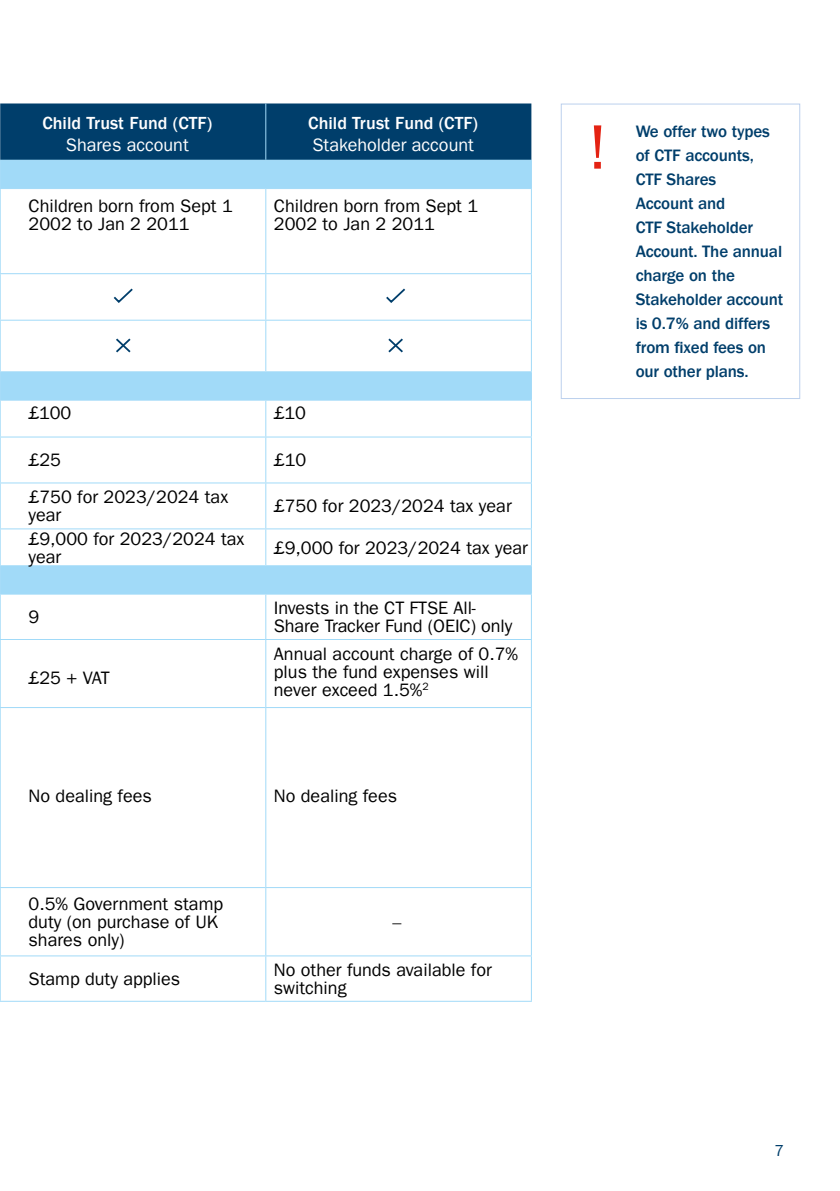
<style>
.page{position:relative;width:840px;height:1191px;background:#fff}
.page>*{position:absolute;margin:0;border:0;box-sizing:border-box;transform-origin:0 0}
.t1{font:63px "ITC Frank Gofor Ameriprise";color:#e42313}
.t2{font:18px/18px "ITC Frank Gofor Ameriprise";color:#000}
.t3{font:500 18px "ITC Frank Gofor Ameriprise";color:#fff}
.t4{font:18px "ITC Frank Gofor Ameriprise";color:#fff}
.t5{font:500 17px/24px "ITC Frank Gofor Ameriprise";letter-spacing:-.01em;color:#003e6b}
.t6{font:16px "ITC Frank Gofor Ameriprise";color:#003e6b}
</style>
<div class="page">
<div style="left:560px;top:104px;width:239px;height:295px;border:1px solid #bcd0ed"></div>
<svg style="left:1px;top:189px;width:529px;height:811px"></svg>
<svg style="left:0;top:103px;width:531px;height:85px;background:#37739a"></svg>
<hr style="left:0;top:188px;width:266px;height:1px;background:#a1daf8">
<hr style="left:0;top:189px;width:1px;height:84px;background:#a1daf8">
<hr style="left:266px;top:188px;width:265px;height:1px;background:#a1daf8">
<hr style="left:265px;top:189px;width:1px;height:84px;background:#a1daf8">
<hr style="left:530px;top:189px;width:1px;height:84px;background:#a1daf8">
<hr style="left:0;top:273px;width:266px;height:1px;background:#a1daf8">
<hr style="left:0;top:274px;width:1px;height:46px;background:#a1daf8">
<hr style="left:266px;top:273px;width:265px;height:1px;background:#a1daf8">
<hr style="left:265px;top:274px;width:1px;height:46px;background:#a1daf8">
<hr style="left:530px;top:274px;width:1px;height:46px;background:#a1daf8">
<hr style="left:0;top:320px;width:266px;height:1px;background:#a1daf8">
<hr style="left:0;top:321px;width:1px;height:50px;background:#a1daf8">
<hr style="left:266px;top:320px;width:265px;height:1px;background:#a1daf8">
<hr style="left:265px;top:321px;width:1px;height:50px;background:#a1daf8">
<hr style="left:530px;top:321px;width:1px;height:50px;background:#a1daf8">
<hr style="left:0;top:371px;width:266px;height:1px;background:#a1daf8">
<svg style="left:0;top:371px;width:1px;height:29px"></svg>
<hr style="left:266px;top:371px;width:265px;height:1px;background:#a1daf8">
<svg style="left:530px;top:372px;width:1px;height:28px"></svg>
<hr style="left:0;top:400px;width:266px;height:1px;background:#a1daf8">
<hr style="left:0;top:401px;width:1px;height:35px;background:#a1daf8">
<hr style="left:266px;top:400px;width:265px;height:1px;background:#a1daf8">
<hr style="left:265px;top:401px;width:1px;height:35px;background:#a1daf8">
<hr style="left:530px;top:401px;width:1px;height:35px;background:#a1daf8">
<hr style="left:0;top:436px;width:266px;height:1px;background:#a1daf8">
<hr style="left:0;top:437px;width:1px;height:45px;background:#a1daf8">
<hr style="left:266px;top:436px;width:265px;height:1px;background:#a1daf8">
<hr style="left:265px;top:437px;width:1px;height:45px;background:#a1daf8">
<hr style="left:530px;top:437px;width:1px;height:45px;background:#a1daf8">
<hr style="left:0;top:482px;width:266px;height:1px;background:#a1daf8">
<hr style="left:0;top:483px;width:1px;height:45px;background:#a1daf8">
<hr style="left:266px;top:482px;width:265px;height:1px;background:#a1daf8">
<hr style="left:265px;top:483px;width:1px;height:45px;background:#a1daf8">
<hr style="left:530px;top:483px;width:1px;height:45px;background:#a1daf8">
<hr style="left:0;top:528px;width:266px;height:1px;background:#a1daf8">
<hr style="left:0;top:529px;width:1px;height:36px;background:#a1daf8">
<hr style="left:266px;top:528px;width:265px;height:1px;background:#a1daf8">
<hr style="left:265px;top:529px;width:1px;height:36px;background:#a1daf8">
<hr style="left:530px;top:529px;width:1px;height:36px;background:#a1daf8">
<hr style="left:0;top:565px;width:266px;height:1px;background:#a1daf8">
<svg style="left:0;top:565px;width:1px;height:28px"></svg>
<hr style="left:266px;top:565px;width:265px;height:1px;background:#a1daf8">
<svg style="left:530px;top:566px;width:1px;height:27px"></svg>
<hr style="left:0;top:593px;width:266px;height:1px;background:#a1daf8">
<hr style="left:0;top:594px;width:1px;height:45px;background:#a1daf8">
<hr style="left:266px;top:593px;width:265px;height:1px;background:#a1daf8">
<hr style="left:265px;top:594px;width:1px;height:45px;background:#a1daf8">
<hr style="left:530px;top:594px;width:1px;height:45px;background:#a1daf8">
<hr style="left:0;top:639px;width:266px;height:1px;background:#a1daf8">
<hr style="left:0;top:640px;width:1px;height:67px;background:#a1daf8">
<hr style="left:266px;top:639px;width:265px;height:1px;background:#a1daf8">
<hr style="left:265px;top:640px;width:1px;height:67px;background:#a1daf8">
<hr style="left:530px;top:640px;width:1px;height:67px;background:#a1daf8">
<hr style="left:0;top:707px;width:266px;height:1px;background:#a1daf8">
<hr style="left:0;top:708px;width:1px;height:179px;background:#a1daf8">
<hr style="left:266px;top:707px;width:265px;height:1px;background:#a1daf8">
<hr style="left:265px;top:708px;width:1px;height:179px;background:#a1daf8">
<hr style="left:530px;top:708px;width:1px;height:179px;background:#a1daf8">
<hr style="left:0;top:887px;width:266px;height:1px;background:#a1daf8">
<hr style="left:0;top:888px;width:1px;height:67px;background:#a1daf8">
<hr style="left:266px;top:887px;width:265px;height:1px;background:#a1daf8">
<hr style="left:265px;top:888px;width:1px;height:67px;background:#a1daf8">
<hr style="left:530px;top:888px;width:1px;height:67px;background:#a1daf8">
<hr style="left:0;top:955px;width:266px;height:1px;background:#a1daf8">
<hr style="left:0;top:956px;width:1px;height:44px;background:#a1daf8">
<hr style="left:266px;top:955px;width:265px;height:1px;background:#a1daf8">
<hr style="left:265px;top:956px;width:1px;height:44px;background:#a1daf8">
<hr style="left:530px;top:956px;width:1px;height:44px;background:#a1daf8">
<hr style="left:0;top:1000px;width:266px;height:1px;background:#a1daf8">
<hr style="left:266px;top:1000px;width:265px;height:1px;background:#a1daf8">
<svg style="left:112px;top:287px;width:23px;height:17px"></svg>
<svg style="left:384px;top:287px;width:23px;height:17px"></svg>
<svg style="left:114px;top:336px;width:18px;height:18px"></svg>
<svg style="left:386px;top:336px;width:18px;height:18px"></svg>
<p class="t3" style="left:42px;top:113px;width:171px">Child Trust Fund (CTF)</p>
<p class="t4" style="left:66px;top:134px;width:124px">Shares account</p>
<p class="t3" style="left:308px;top:113px;width:171px">Child Trust Fund (CTF)</p>
<p class="t4" style="left:312px;top:134px;width:163px">Stakeholder account</p>
<p class="t2" style="left:29px;top:197px;width:206px">Children born from Sept 1<br>2002 to Jan 2 2011</p>
<p class="t2" style="left:274px;top:197px;width:206px">Children born from Sept 1<br>2002 to Jan 2 2011</p>
<p class="t2" style="left:29px;top:404px;width:44px">£100</p>
<p class="t2" style="left:274px;top:404px;width:34px">£10</p>
<p class="t2" style="left:29px;top:451px;width:34px">£25</p>
<p class="t2" style="left:274px;top:451px;width:34px">£10</p>
<p class="t2" style="left:29px;top:488px;width:201px">£750 for 2023/2024 tax year</p>
<p class="t2" style="left:274px;top:497px;width:239px">£750 for 2023/2024 tax year</p>
<p class="t2" style="left:29px;top:529px;width:217px">£9,000 for 2023/2024 tax year</p>
<p class="t2" style="left:274px;top:538px;width:255px">£9,000 for 2023/2024 tax year</p>
<p class="t2" style="left:29px;top:608px;width:12px">9</p>
<p class="t2" style="left:274px;top:599px;width:240px">Invests in the CT FTSE All-<br>Share Tracker Fund (OEIC) only</p>
<p class="t2" style="left:29px;top:668px;width:83px">£25 + VAT</p>
<p class="t2" style="left:274px;top:645px;width:246px">Annual account charge of 0.7% plus the fund expenses will never exceed 1.5%<sup>2</sup></p>
<p class="t2" style="left:29px;top:786px;width:125px">No dealing fees</p>
<p class="t2" style="left:274px;top:786px;width:125px">No dealing fees</p>
<p class="t2" style="left:29px;top:895px;width:196px">0.5% Government stamp duty (on purchase of UK shares only)</p>
<p class="t2" style="left:392px;top:907px;width:10px">_</p>
<p class="t2" style="left:29px;top:969px;width:153px">Stamp duty applies</p>
<p class="t2" style="left:274px;top:960px;width:219px">No other funds available for switching</p>
<h1 class="t1" style="left:588px;top:111px;width:20px">!</h1>
<p class="t5" style="left:635px;top:120px;width:149px">We offer two types of CTF accounts,<br>CTF Shares<br>Account and<br>CTF Stakeholder<br>Account. The annual charge on the<br>Stakeholder account is 0.7% and differs from fixed fees on our other plans.</p>
<p class="t6" style="left:774px;top:1141px;width:11px">7</p>
</div>
